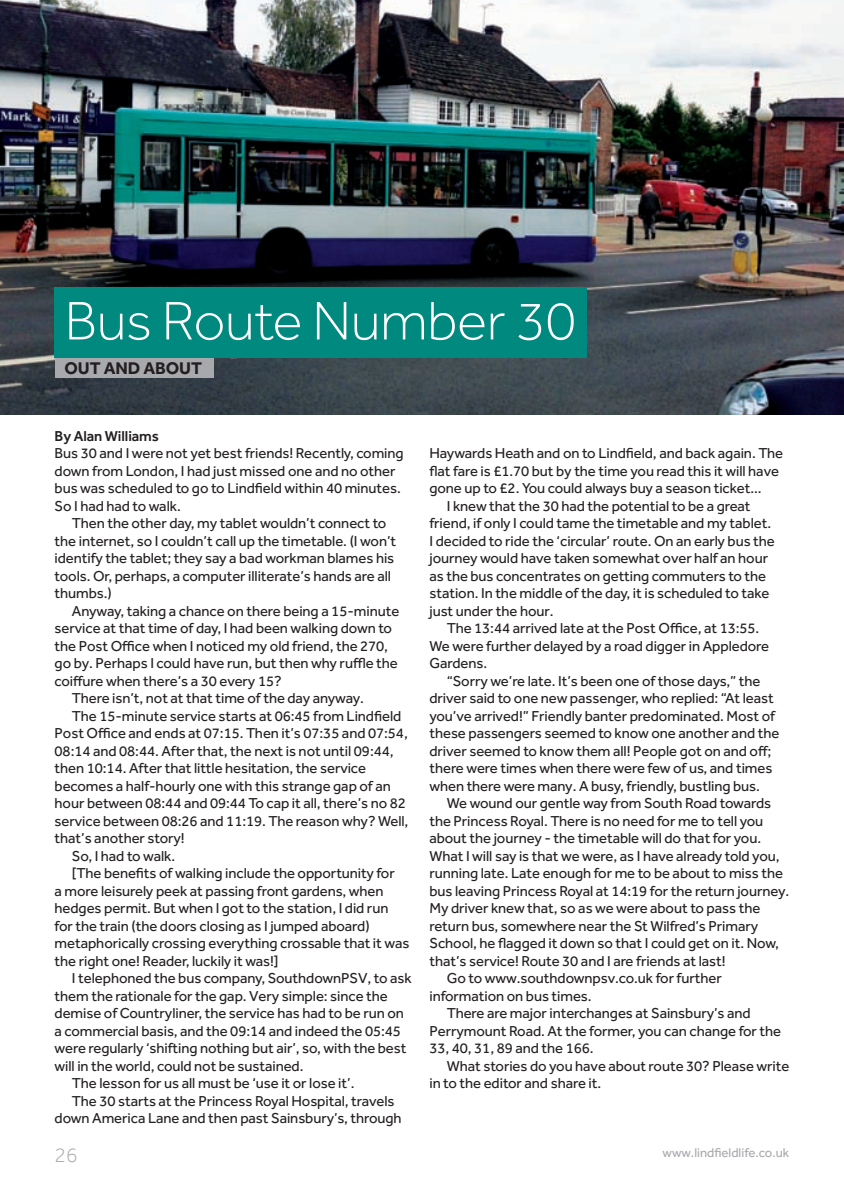
<style>
.page{position:relative;width:844px;height:1191px;background:#fff}
.page>*{position:absolute;margin:0;border:0;box-sizing:border-box;transform-origin:0 0}
.t1{font:300 56px "Effra";letter-spacing:-.005em;color:#fff}
.t2{font:300 21px "Effra";color:#a8a9ad}
.t3{font:700 17.5px "Effra";letter-spacing:-.005em;color:#231f20}
.t4{font:14.88px/17.5px "Effra";letter-spacing:-.005em;color:#231f20}
.t5{font:500 14.88px "Effra";letter-spacing:-.005em;color:#231f20}
.t6{font:13.12px "Effra";color:#a8a9ad}
</style>
<div class="page">
<img style="left:0;top:0;width:843px;height:414px">
<div style="left:55px;top:287px;width:531px;height:70px;background:#00897f"></div>
<div style="left:55px;top:358px;width:158px;height:20px;background:#a8a9ad"></div>
<h1 class="t1" style="left:64px;top:289px;width:513px">Bus Route Number 30</h1>
<p class="t3" style="left:64px;top:357px;width:53px">OUT AND</p>
<p class="t3" style="left:143px;top:357px;width:56px">ABOUT</p>
<p class="t5" style="left:55px;top:427px;width:106px">By Alan Williams</p>
<p class="t4" style="left:55px;top:444px;width:350px">Bus 30 and I were not yet best friends! Recently, coming down from London, I had just missed one and no other bus was scheduled to go to Lindfield within 40 minutes.<br>So I had had to walk.</p>
<p class="t4" style="left:55px;top:514px;width:343px;text-indent:17px">Then the other day, my tablet wouldn’t connect to the internet, so I couldn’t call up the timetable. (I won’t identify the tablet; they say a bad workman blames his tools. Or, perhaps, a computer illiterate’s hands are all thumbs.)</p>
<p class="t4" style="left:72px;top:601px;width:329px">Anyway, taking a chance on there being a 15-minute</p>
<p class="t4" style="left:55px;top:619px;width:339px">service at that time of day, I had been walking down to</p>
<p class="t4" style="left:55px;top:636px;width:335px">the Post Office when I noticed my old friend, the 270,</p>
<p class="t4" style="left:55px;top:654px;width:344px">go by. Perhaps I could have run, but then why ruffle the</p>
<p class="t4" style="left:55px;top:671px;width:228px">coiffure when there’s a 30 every 15?</p>
<p class="t4" style="left:72px;top:689px;width:293px">There isn’t, not at that time of the day anyway.</p>
<p class="t4" style="left:72px;top:706px;width:331px">The 15-minute service starts at 06:45 from Lindfield</p>
<p class="t4" style="left:55px;top:724px;width:354px">Post Office and ends at 07:15. Then it’s 07:35 and 07:54,</p>
<p class="t4" style="left:55px;top:741px;width:340px">08:14 and 08:44. After that, the next is not until 09:44,</p>
<p class="t4" style="left:55px;top:759px;width:313px">then 10:14. After that little hesitation, the service</p>
<p class="t4" style="left:55px;top:776px;width:337px">becomes a half-hourly one with this strange gap of an</p>
<p class="t4" style="left:55px;top:794px;width:353px">hour between 08:44 and 09:44 To cap it all, there’s no 82</p>
<p class="t4" style="left:55px;top:811px;width:355px">service between 08:26 and 11:19. The reason why? Well,</p>
<p class="t4" style="left:55px;top:829px;width:132px">that’s another story!</p>
<p class="t4" style="left:72px;top:846px;width:105px">So, I had to walk.</p>
<p class="t4" style="left:72px;top:864px;width:324px">[The benefits of walking include the opportunity for</p>
<p class="t4" style="left:55px;top:881px;width:330px">a more leisurely peek at passing front gardens, when</p>
<p class="t4" style="left:55px;top:899px;width:335px">hedges permit. But when I got to the station, I did run</p>
<p class="t4" style="left:55px;top:916px;width:316px">for the train (the doors closing as I jumped aboard)</p>
<p class="t4" style="left:55px;top:934px;width:356px">metaphorically crossing everything crossable that it was</p>
<p class="t4" style="left:55px;top:951px;width:225px">the right one! Reader, luckily it was!]</p>
<p class="t4" style="left:72px;top:969px;width:341px">I telephoned the bus company, SouthdownPSV, to ask</p>
<p class="t4" style="left:55px;top:986px;width:335px">them the rationale for the gap. Very simple: since the</p>
<p class="t4" style="left:55px;top:1004px;width:351px">demise of Countryliner, the service has had to be run on</p>
<p class="t4" style="left:55px;top:1021px;width:348px">a commercial basis, and the 09:14 and indeed the 05:45</p>
<p class="t4" style="left:55px;top:1039px;width:353px">were regularly ‘shifting nothing but air’, so, with the best</p>
<p class="t4" style="left:55px;top:1056px;width:250px">will in the world, could not be sustained.</p>
<p class="t4" style="left:72px;top:1074px;width:284px">The lesson for us all must be ‘use it or lose it’.</p>
<p class="t4" style="left:72px;top:1091px;width:324px">The 30 starts at the Princess Royal Hospital, travels</p>
<p class="t4" style="left:55px;top:1109px;width:348px">down America Lane and then past Sainsbury’s, through</p>
<p class="t4" style="left:429px;top:444px;width:355px">Haywards Heath and on to Lindfield, and back again. The</p>
<p class="t4" style="left:429px;top:462px;width:351px">flat fare is £1.70 but by the time you read this it will have</p>
<p class="t4" style="left:429px;top:479px;width:333px">gone up to £2. You could always buy a season ticket...</p>
<p class="t4" style="left:446px;top:497px;width:305px">I knew that the 30 had the potential to be a great</p>
<p class="t4" style="left:429px;top:514px;width:343px">friend, if only I could tame the timetable and my tablet.</p>
<p class="t4" style="left:429px;top:532px;width:347px">I decided to ride the ‘circular’ route. On an early bus the</p>
<p class="t4" style="left:429px;top:549px;width:340px">journey would have taken somewhat over half an hour</p>
<p class="t4" style="left:429px;top:567px;width:338px">as the bus concentrates on getting commuters to the</p>
<p class="t4" style="left:429px;top:584px;width:341px">station. In the middle of the day, it is scheduled to take</p>
<p class="t4" style="left:429px;top:602px;width:126px">just under the hour.</p>
<p class="t4" style="left:446px;top:619px;width:314px">The 13:44 arrived late at the Post Office, at 13:55.</p>
<p class="t4" style="left:429px;top:637px;width:341px">We were further delayed by a road digger in Appledore</p>
<p class="t4" style="left:429px;top:654px;width:59px">Gardens.</p>
<p class="t4" style="left:446px;top:672px;width:315px">“Sorry we’re late. It’s been one of those days,” the</p>
<p class="t4" style="left:429px;top:689px;width:346px">driver said to one new passenger, who replied: “At least</p>
<p class="t4" style="left:429px;top:707px;width:347px">you’ve arrived!” Friendly banter predominated. Most of</p>
<p class="t4" style="left:429px;top:724px;width:351px">these passengers seemed to know one another and the</p>
<p class="t4" style="left:429px;top:742px;width:343px">driver seemed to know them all! People got on and off;</p>
<p class="t4" style="left:429px;top:759px;width:344px">there were times when there were few of us, and times</p>
<p class="t4" style="left:429px;top:777px;width:332px">when there were many. A busy, friendly, bustling bus.</p>
<p class="t4" style="left:446px;top:794px;width:326px">We wound our gentle way from South Road towards</p>
<p class="t4" style="left:429px;top:812px;width:335px">the Princess Royal. There is no need for me to tell you</p>
<p class="t4" style="left:429px;top:829px;width:333px">about the journey - the timetable will do that for you.</p>
<p class="t4" style="left:429px;top:847px;width:351px">What I will say is that we were, as I have already told you,</p>
<p class="t4" style="left:429px;top:864px;width:355px">running late. Late enough for me to be about to miss the</p>
<p class="t4" style="left:429px;top:882px;width:361px">bus leaving Princess Royal at 14:19 for the return journey.</p>
<p class="t4" style="left:429px;top:899px;width:332px">My driver knew that, so as we were about to pass the</p>
<p class="t4" style="left:429px;top:916px;width:330px">return bus, somewhere near the St Wilfred’s Primary</p>
<p class="t4" style="left:429px;top:934px;width:351px">School, he flagged it down so that I could get on it. Now,</p>
<p class="t4" style="left:429px;top:951px;width:298px">that’s service! Route 30 and I are friends at last!</p>
<p class="t4" style="left:446px;top:969px;width:276px">Go to www.southdownpsv.co.uk for further</p>
<p class="t4" style="left:429px;top:986px;width:164px">information on bus times.</p>
<p class="t4" style="left:446px;top:1004px;width:305px">There are major interchanges at Sainsbury’s and</p>
<p class="t4" style="left:429px;top:1021px;width:353px">Perrymount Road. At the former, you can change for the</p>
<p class="t4" style="left:429px;top:1039px;width:166px">33, 40, 31, 89 and the 166.</p>
<p class="t4" style="left:446px;top:1056px;width:344px">What stories do you have about route 30? Please write</p>
<p class="t4" style="left:429px;top:1074px;width:173px">in to the editor and share it.</p>
<h2 class="t2" style="left:55px;top:1143px;width:24px">26</h2>
<p class="t6" style="left:662px;top:1144px;width:128px">www.lindfieldlife.co.uk</p>
</div>
